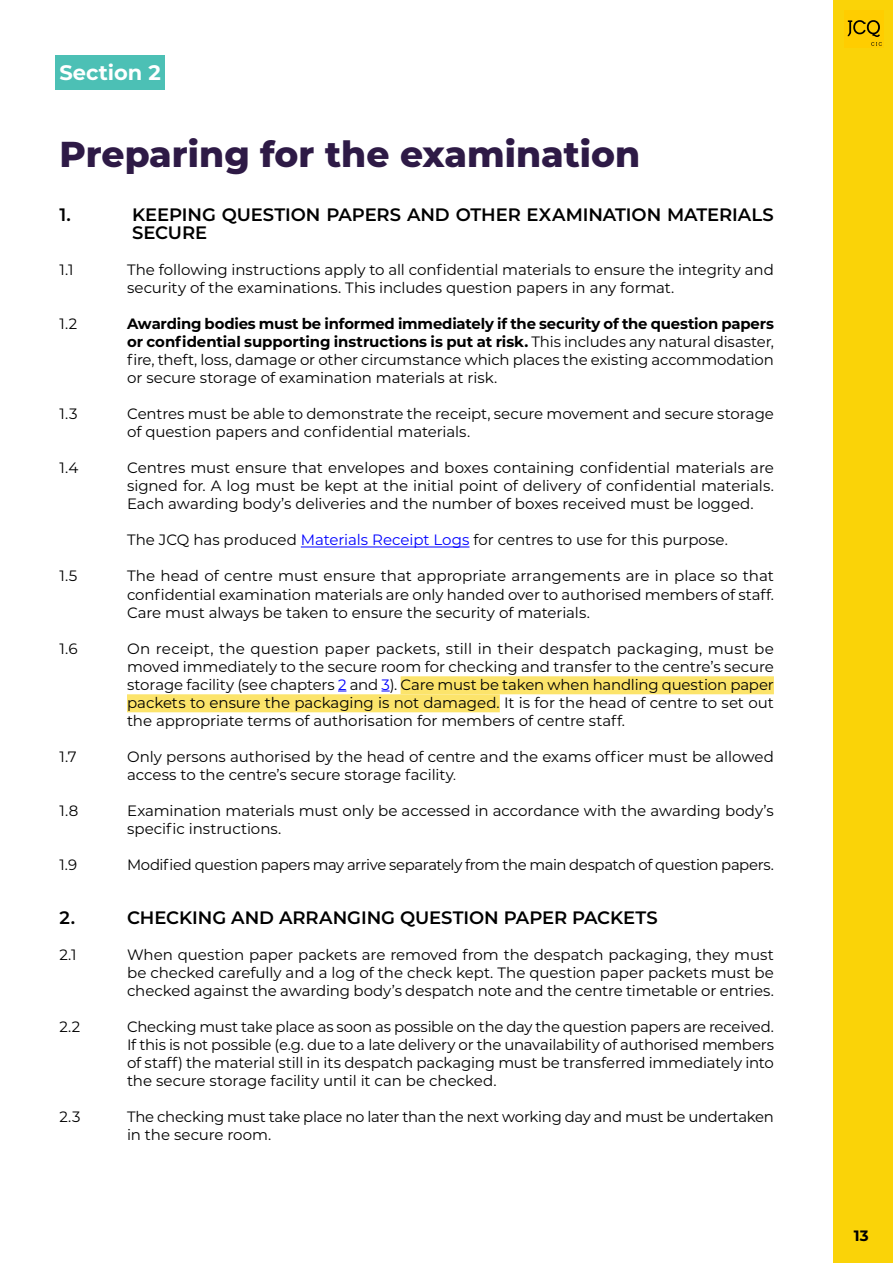
<style>
.page{position:relative;width:893px;height:1263px;background:#fff}
.page>*{position:absolute;margin:0;border:0;box-sizing:border-box;transform-origin:0 0}
.t1{font:800 36px "Montserrat";color:#2e1a46}
.t2{font:700 21px "Montserrat";color:#fff}
.t3{font:600 18px/18px "Montserrat";letter-spacing:-.005em;color:#000}
.t4{font:15px/18px "Montserrat";letter-spacing:-.01em;color:#000;text-align:justify}
.t5{font:700 15px "Montserrat";color:#000}
.s1{font-weight:700}
.s2{color:#00f}
.s3{font-size:13.5px}
</style>
<div class="page">
<div style="left:833px;top:0;width:60px;height:1263px;background:#fad308"></div>
<div style="left:55px;top:55px;width:110px;height:34px;background:#4cc0b5"></div>
<hr style="left:301px;top:547px;width:168px;height:1px;background:#00f">
<div style="left:401px;top:676px;width:373px;height:18px;background:#fce46b"></div>
<div style="left:127px;top:694px;width:373px;height:18px;background:#fce46b"></div>
<div style="left:844px;top:10px;width:39px;height:37px;background:#ffcd00"></div>
<svg style="left:847px;top:20px;width:35px;height:26px"></svg>
<h2 class="t2" style="left:60px;top:57px;width:103px">Section 2</h2>
<h1 class="t1" style="left:60px;top:128px;width:582px">Preparing for the examination</h1>
<p class="t3" style="left:60px;top:205px;width:13px">1.</p>
<p class="t3" style="left:132px;top:205px;width:643px">KEEPING QUESTION PAPERS AND OTHER EXAMINATION MATERIALS<br>SECURE</p>
<p class="t4" style="left:60px;top:261px;width:15px">1.1</p>
<p class="t4" style="left:127px;top:261px;width:648px">The following instructions apply to all confidential materials to ensure the integrity and security of the examinations. This includes question papers in any format.</p>
<p class="t4" style="left:60px;top:315px;width:19px">1.2</p>
<p class="t4" style="left:127px;top:315px;width:648px"><span class="s1">Awarding bodies must be informed immediately if the security of the question papers or confidential supporting instructions is put at risk.</span> This includes any natural disaster, fire, theft, loss, damage or other circumstance which places the existing accommodation or secure storage of examination materials at risk.</p>
<p class="t4" style="left:60px;top:405px;width:19px">1.3</p>
<p class="t4" style="left:127px;top:405px;width:648px">Centres must be able to demonstrate the receipt, secure movement and secure storage of question papers and confidential materials.</p>
<p class="t4" style="left:60px;top:459px;width:20px">1.4</p>
<p class="t4" style="left:127px;top:459px;width:648px">Centres must ensure that envelopes and boxes containing confidential materials are signed for. A log must be kept at the initial point of delivery of confidential materials.<br>Each awarding body’s deliveries and the number of boxes received must be logged.</p>
<p class="t4" style="left:127px;top:531px;width:602px">The JCQ has produced <span class="s2">Materials Receipt Logs</span> for centres to use for this purpose.</p>
<p class="t4" style="left:60px;top:567px;width:19px">1.5</p>
<p class="t4" style="left:127px;top:567px;width:648px">The head of centre must ensure that appropriate arrangements are in place so that confidential examination materials are only handed over to authorised members of staff.<br>Care must always be taken to ensure the security of materials.</p>
<p class="t4" style="left:60px;top:639px;width:20px">1.6</p>
<p class="t4" style="left:127px;top:639px;width:648px">On receipt, the question paper packets, still in their despatch packaging, must be moved immediately to the secure room for checking and transfer to the centre’s secure storage facility (see chapters <span class="s2">2</span> and <span class="s2">3</span>). Care must be taken when handling question paper packets to ensure the packaging is not damaged. It is for the head of centre to set out the appropriate terms of authorisation for members of centre staff.</p>
<p class="t4" style="left:60px;top:747px;width:19px">1.7</p>
<p class="t4" style="left:127px;top:747px;width:648px">Only persons authorised by the head of centre and the exams officer must be allowed access to the centre’s secure storage facility<span class="s3">.</span></p>
<p class="t4" style="left:60px;top:801px;width:20px">1.8</p>
<p class="t4" style="left:127px;top:801px;width:648px">Examination materials must only be accessed in accordance with the awarding body’s specific instructions.</p>
<p class="t4" style="left:60px;top:855px;width:19px">1.9</p>
<p class="t4" style="left:127px;top:855px;width:648px">Modified question papers may arrive separately from the main despatch of question papers.</p>
<p class="t3" style="left:60px;top:907px;width:17px">2.</p>
<p class="t3" style="left:127px;top:907px;width:532px">CHECKING AND ARRANGING QUESTION PAPER PACKETS</p>
<p class="t4" style="left:60px;top:945px;width:19px">2.1</p>
<p class="t4" style="left:127px;top:945px;width:648px">When question paper packets are removed from the despatch packaging, they must be checked carefully and a log of the check kept. The question paper packets must be checked against the awarding body’s despatch note and the centre timetable or entries.</p>
<p class="t4" style="left:60px;top:1017px;width:22px">2.2</p>
<p class="t4" style="left:127px;top:1017px;width:648px">Checking must take place as soon as possible on the day the question papers are received.<br>If this is not possible (e.g. due to a late delivery or the unavailability of authorised members of staff) the material still in its despatch packaging must be transferred immediately into the secure storage facility until it can be checked.</p>
<p class="t4" style="left:60px;top:1107px;width:23px">2.3</p>
<p class="t4" style="left:127px;top:1107px;width:648px">The checking must take place no later than the next working day and must be undertaken in the secure room.</p>
<p class="t5" style="left:854px;top:1225px;width:16px">13</p>
</div>
